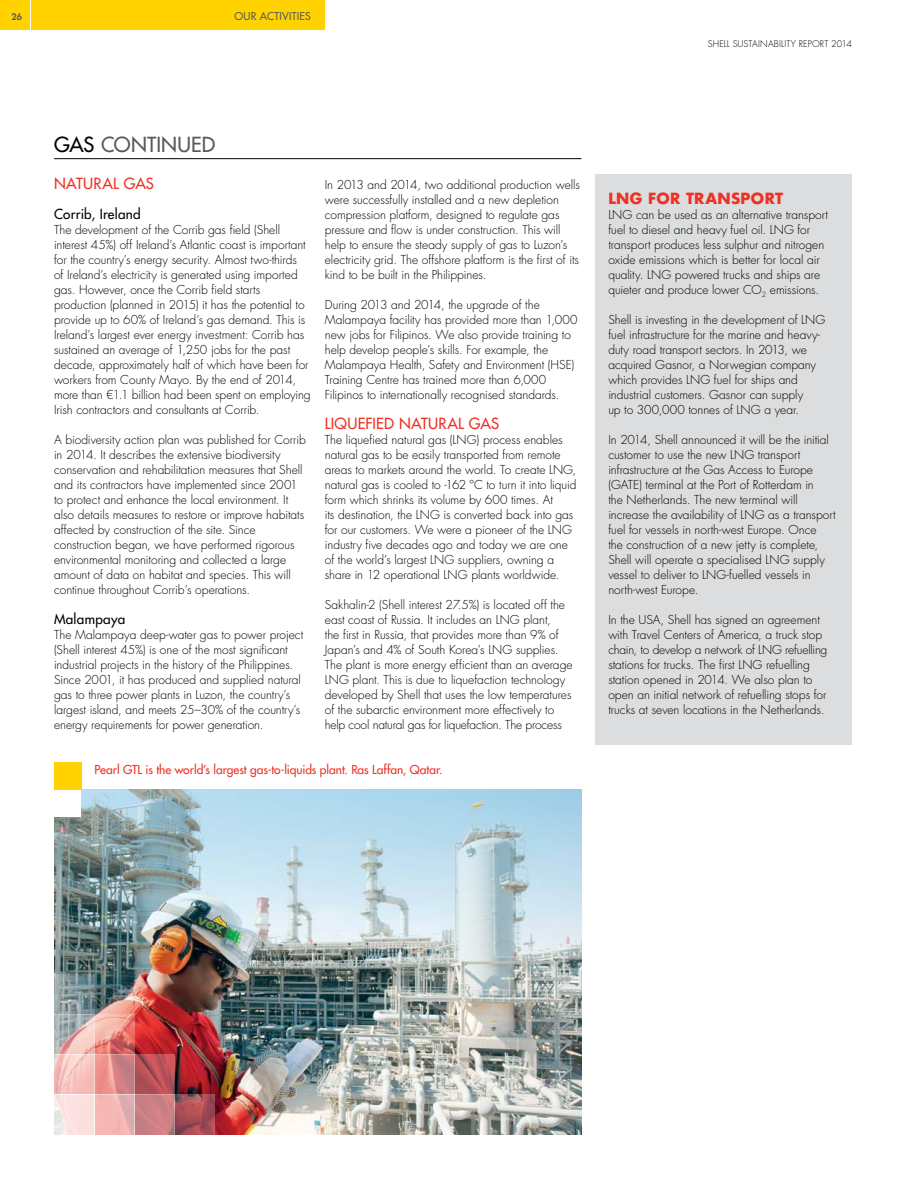
<style>
.page{position:relative;width:915px;height:1191px;background:#fff}
.page>*{position:absolute;margin:0;border:0;box-sizing:border-box;transform-origin:0 0}
.t1{font:500 20.25px "Futura Std";letter-spacing:.005em;color:#58595b}
.t2{font:500 15px "Futura Std";letter-spacing:.015em;color:#ee3124}
.t3{font:700 15px "Futura Std";letter-spacing:.025em;color:#ee3124}
.t4{font:500 13.5px "Futura Std";letter-spacing:.02em;color:#000}
.t5{font:300 12px/15px "Futura Std";color:#000}
.t6{font:500 12px "Futura Std";color:#ee3124}
.t7{font:500 10.5px "Futura Std";letter-spacing:.02em;color:#58595b}
.t8{font:300 9px "Futura Std";letter-spacing:.015em;color:#000}
.t9{font:800 9px "Futura Std";color:#58595b}
.s1{color:#000}
</style>
<div class="page">
<img style="left:54px;top:789px;width:527px;height:345px">
<div style="left:50px;top:762px;width:31px;height:54px;background:#fff"></div>
<div style="left:54px;top:762px;width:27px;height:27px;background:#ffd200"></div>
<svg style="left:54px;top:1094px;width:40px;height:40px;background:#f8e3e1"></svg>
<svg style="left:94px;top:1054px;width:40px;height:40px;background:#de8d8c"></svg>
<svg style="left:134px;top:1054px;width:40px;height:40px;background:#b85359"></svg>
<svg style="left:94px;top:1014px;width:40px;height:40px;background:#e79289"></svg>
<svg style="left:94px;top:1094px;width:40px;height:40px;background:#efb7b5"></svg>
<svg style="left:134px;top:1094px;width:40px;height:40px;background:#cb8287"></svg>
<svg style="left:174px;top:1094px;width:40px;height:40px;background:#a14e57"></svg>
<svg style="left:54px;top:1054px;width:40px;height:40px;background:#f5c4c0"></svg>
<svg style="left:54px;top:1014px;width:40px;height:40px;background:#cbb7b5"></svg>
<svg style="left:54px;top:974px;width:40px;height:40px;background:#84989a"></svg>
<hr style="left:54px;top:158px;width:527px;height:1px;background:#000">
<div style="left:595px;top:174px;width:256px;height:570px;background:#dcddde"></div>
<div style="left:0;top:0;width:30px;height:30px;background:#ffd200"></div>
<div style="left:32px;top:0;width:293px;height:30px;background:#ffd200"></div>
<p class="t9" style="left:12px;top:11px;width:12px">26</p>
<p class="t7" style="left:234px;top:9px;width:78px">OUR ACTIVITIES</p>
<p class="t8" style="left:707px;top:38px;width:146px">SHELL SUSTAINABILITY REPORT 2014</p>
<h1 class="t1" style="left:54px;top:132px;width:163px"><span class="s1">GAS</span> CONTINUED</h1>
<p class="t2" style="left:54px;top:174px;width:101px">NATURAL GAS</p>
<p class="t4" style="left:54px;top:206px;width:88px">Corrib, Ireland</p>
<p class="t5" style="left:54px;top:222px;width:258px">The development of the Corrib gas field (Shell interest 45%) off Ireland’s Atlantic coast is important for the country’s energy security. Almost two-thirds<br>of Ireland’s electricity is generated using imported gas. However, once the Corrib field starts production (planned in 2015) it has the potential to provide up to 60% of Ireland’s gas demand. This is Ireland’s largest ever energy investment: Corrib has sustained an average of 1,250 jobs for the past decade, approximately half of which have been for workers from County Mayo. By the end of 2014, more than €1.1 billion had been spent on employing Irish contractors and consultants at Corrib.</p>
<p class="t5" style="left:54px;top:432px;width:253px">A biodiversity action plan was published for Corrib in 2014. It describes the extensive biodiversity conservation and rehabilitation measures that Shell and its contractors have implemented since 2001 to protect and enhance the local environment. It also details measures to restore or improve habitats affected by construction of the site. Since construction began, we have performed rigorous environmental monitoring and collected a large amount of data on habitat and species. This will continue throughout Corrib’s operations.</p>
<p class="t4" style="left:54px;top:611px;width:73px">Malampaya</p>
<p class="t5" style="left:54px;top:627px;width:251px">The Malampaya deep-water gas to power project (Shell interest 45%) is one of the most significant industrial projects in the history of the Philippines.<br>Since 2001, it has produced and supplied natural gas to three power plants in Luzon, the country’s largest island, and meets 25–30% of the country’s energy requirements for power generation.</p>
<p class="t5" style="left:325px;top:177px;width:256px">In 2013 and 2014, two additional production wells were successfully installed and a new depletion compression platform, designed to regulate gas pressure and flow is under construction. This will help to ensure the steady supply of gas to Luzon’s electricity grid. The offshore platform is the first of its kind to be built in the Philippines.</p>
<p class="t5" style="left:325px;top:297px;width:254px">During 2013 and 2014, the upgrade of the Malampaya facility has provided more than 1,000 new jobs for Filipinos. We also provide training to help develop people’s skills. For example, the Malampaya Health, Safety and Environment (HSE)<br>Training Centre has trained more than 6,000<br>Filipinos to internationally recognised standards.</p>
<p class="t2" style="left:325px;top:414px;width:176px">LIQUEFIED NATURAL GAS</p>
<p class="t5" style="left:325px;top:432px;width:253px">The liquefied natural gas (LNG) process enables natural gas to be easily transported from remote areas to markets around the world. To create LNG, natural gas is cooled to -162 ºC to turn it into liquid form which shrinks its volume by 600 times. At<br>its destination, the LNG is converted back into gas for our customers. We were a pioneer of the LNG industry five decades ago and today we are one of the world’s largest LNG suppliers, owning a share in 12 operational LNG plants worldwide.</p>
<p class="t5" style="left:325px;top:597px;width:249px">Sakhalin-2 (Shell interest 27.5%) is located off the east coast of Russia. It includes an LNG plant,<br>the first in Russia, that provides more than 9% of Japan’s and 4% of South Korea’s LNG supplies.<br>The plant is more energy efficient than an average LNG plant. This is due to liquefaction technology developed by Shell that uses the low temperatures of the subarctic environment more effectively to help cool natural gas for liquefaction. The process</p>
<p class="t6" style="left:95px;top:762px;width:349px">Pearl GTL is the world’s largest gas-to-liquids plant. Ras Laffan, Qatar.</p>
<p class="t3" style="left:608px;top:188px;width:176px">LNG FOR TRANSPORT</p>
<p class="t5" style="left:608px;top:207px;width:221px">LNG can be used as an alternative transport fuel to diesel and heavy fuel oil. LNG for transport produces less sulphur and nitrogen oxide emissions which is better for local air quality. LNG powered trucks and ships are quieter and produce lower CO<sub>2</sub> emissions.</p>
<p class="t5" style="left:608px;top:312px;width:218px">Shell is investing in the development of LNG fuel infrastructure for the marine and heavy&shy;duty road transport sectors. In 2013, we acquired Gasnor, a Norwegian company which provides LNG fuel for ships and industrial customers. Gasnor can supply<br>up to 300,000 tonnes of LNG a year.</p>
<p class="t5" style="left:608px;top:432px;width:229px">In 2014, Shell announced it will be the initial customer to use the new LNG transport infrastructure at the Gas Access to Europe (GATE) terminal at the Port of Rotterdam in<br>the Netherlands. The new terminal will increase the availability of LNG as a transport fuel for vessels in north-west Europe. Once<br>the construction of a new jetty is complete, Shell will operate a specialised LNG supply vessel to deliver to LNG-fuelled vessels in north-west Europe.</p>
<p class="t5" style="left:608px;top:612px;width:220px">In the USA, Shell has signed an agreement with Travel Centers of America, a truck stop chain, to develop a network of LNG refuelling stations for trucks. The first LNG refuelling station opened in 2014. We also plan to open an initial network of refuelling stops for trucks at seven locations in the Netherlands.</p>
</div>
